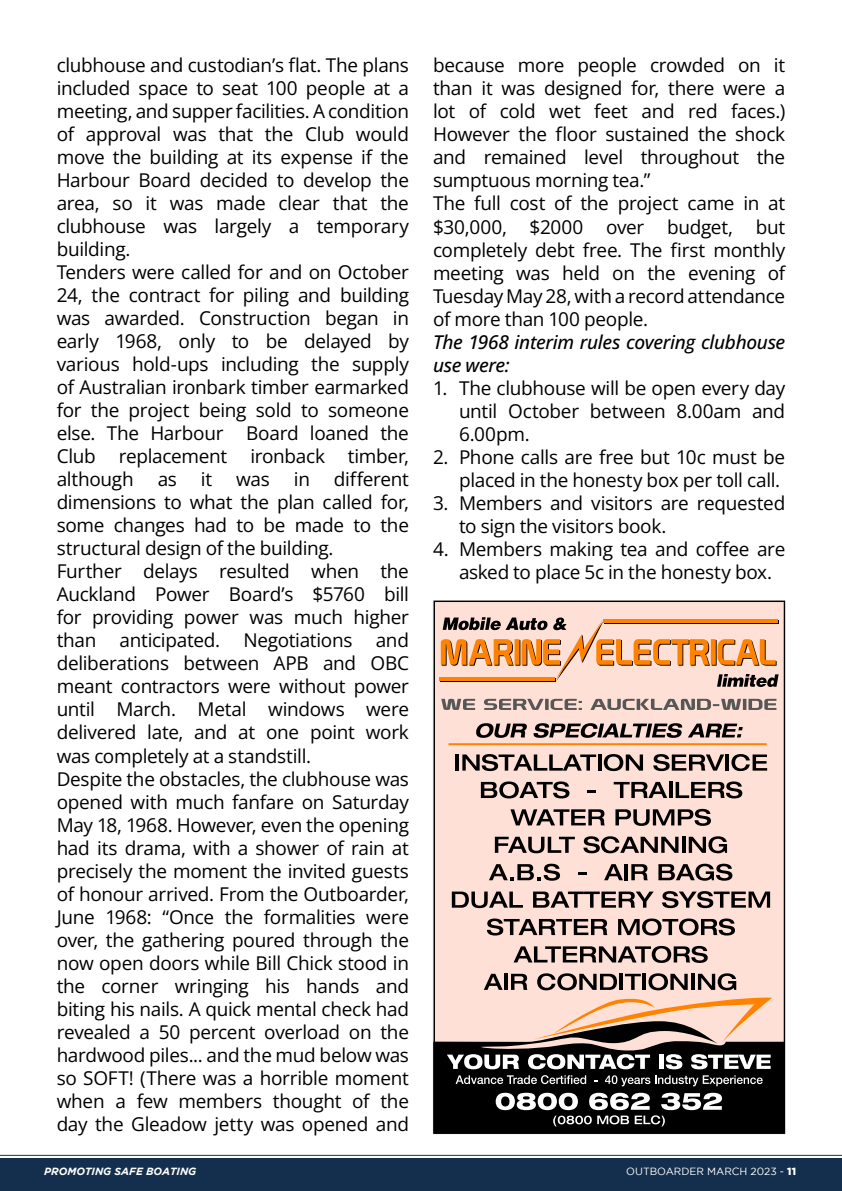
<style>
.page{position:relative;width:842px;height:1191px;background:#fff}
.page>*{position:absolute;margin:0;border:0;box-sizing:border-box;transform-origin:0 0}
.t1{font:19px/23px "Open Sans";letter-spacing:-.015em;color:#000}
.t2{font:italic 500 19px/23px "Open Sans";letter-spacing:-.02em;color:#000}
.t3{font:10.4px "Gotham";color:#fff}
.t4{font:italic 700 10.4px "Gotham";color:#fff}
.s1{font-weight:900}
</style>
<div class="page">
<div style="left:0;top:1158px;width:842px;height:33px;background:#142f4e"></div>
<hr style="left:0;top:1154px;width:842px;height:1px;background:#142f4e">
<svg style="left:434px;top:600px;width:351px;height:533px;background:#bba297"></svg>
<hr style="left:448px;top:743px;width:319px;height:2px;background:#ff8300">
<p class="t1" style="left:57px;top:53px;width:354px">clubhouse and custodian’s flat. The plans included space to seat 100 people at a meeting, and supper facilities. A condition of approval was that the Club would move the building at its expense if the Harbour Board decided to develop the area, so it was made clear that the clubhouse was largely a temporary building.<br>Tenders were called for and on October 24, the contract for piling and building was awarded. Construction began in early 1968, only to be delayed by various hold-ups including the supply of Australian ironbark timber earmarked for the project being sold to someone else. The Harbour Board loaned the Club replacement ironback timber, although</p>
<p class="t1" style="left:57px;top:467px;width:354px;text-indent:277px">different dimensions to what the plan called for, some changes had to be made to the structural design of the building.<br>Further delays resulted when the Auckland Power Board’s $5760 bill for providing power was much higher than anticipated. Negotiations and deliberations between APB and OBC meant contractors were without power until March. Metal windows were delivered late, and at one point work was completely at a standstill.<br>Despite the obstacles, the clubhouse was opened with much fanfare on Saturday May 18, 1968. However, even the opening had its drama, with a shower of rain at precisely the moment the invited guests of honour arrived. From the Outboarder, June 1968: “Once the formalities were over, the gathering poured through the now open doors while Bill Chick stood in the corner wringing his hands and biting his nails. A quick mental check had revealed a 50 percent overload on the hardwood piles... and the mud below was so SOFT! (There was a horrible moment when a few members thought of the day the Gleadow jetty was opened and</p>
<p class="t1" style="left:158px;top:467px;width:21px">as</p>
<p class="t1" style="left:201px;top:467px;width:13px">it</p>
<p class="t1" style="left:236px;top:467px;width:35px">was</p>
<p class="t1" style="left:294px;top:467px;width:18px">in</p>
<p class="t1" style="left:433px;top:53px;width:354px">because more people crowded on it than it was designed for, there were a lot of cold wet feet and red faces.)<br>However the floor sustained the shock and remained level throughout the sumptuous morning tea.”<br>The full cost of the project came in at $30,000, $2000 over budget, but completely debt free. The first monthly meeting was held on the evening of Tuesday May 28, with a record attendance of more than 100 people.</p>
<p class="t2" style="left:433px;top:329px;width:354px">The 1968 interim rules covering clubhouse use were:</p>
<p class="t1" style="left:459px;top:376px;width:328px;text-align:justify;text-indent:-26px">1. The clubhouse will be open every day until October between 8.00am and 6.00pm.</p>
<p class="t1" style="left:433px;top:445px;width:354px;text-align:right">2. Phone calls are free but 10c must be placed in the honesty box per toll call.</p>
<p class="t1" style="left:459px;top:491px;width:328px;text-indent:-26px">3. Members and visitors are requested to sign the visitors book.</p>
<p class="t1" style="left:459px;top:537px;width:328px;text-indent:-26px">4. Members making tea and coffee are asked to place 5c in the honesty box.</p>
<p class="t4" style="left:44px;top:1165px;width:154px">PROMOTING SAFE BOATING</p>
<p class="t3" style="left:626px;top:1165px;width:171px">OUTBOARDER MARCH 2023 - <span class="s1">11</span></p>
</div>
